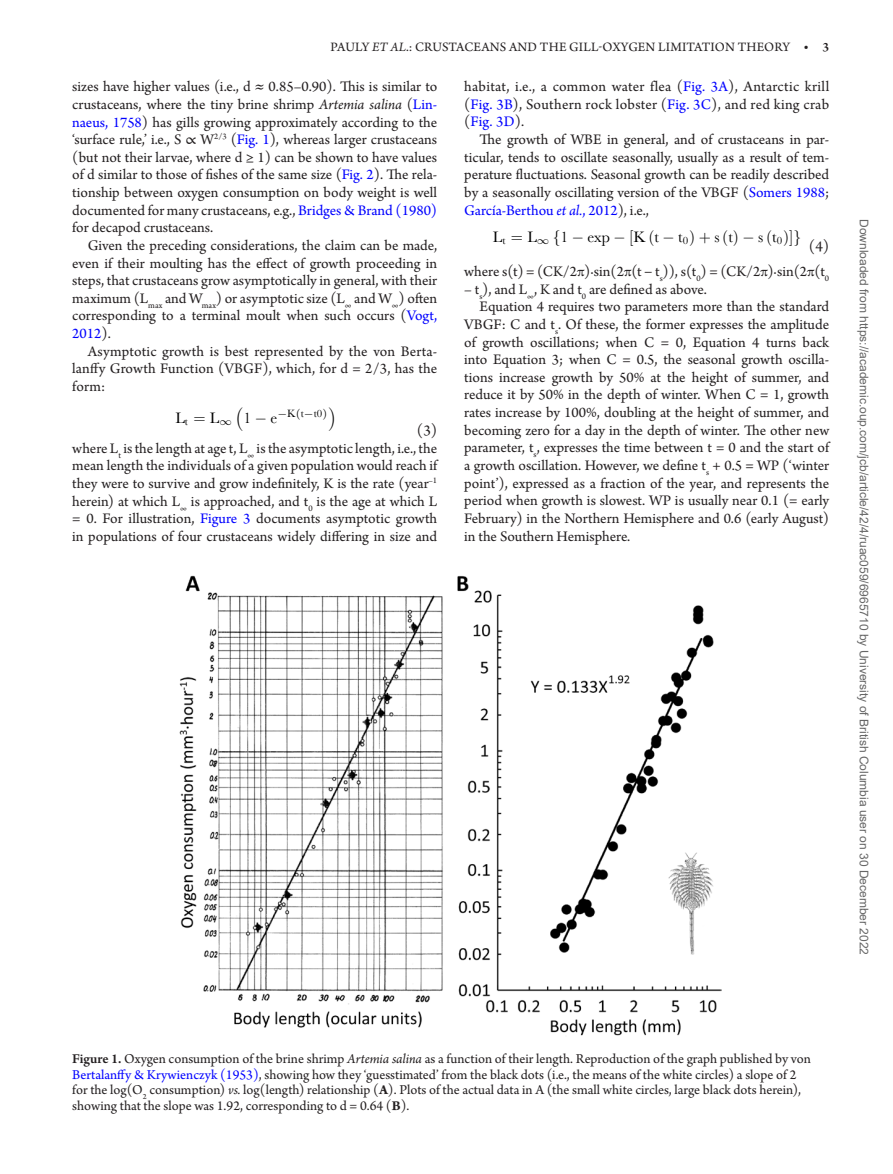
<style>
.page{position:relative;width:893px;height:1174px;background:#fff}
.page>*{position:absolute;margin:0;border:0;box-sizing:border-box;transform-origin:0 0}
.t1{font:15.75px "Baskerville MT Std";color:#000}
.t2{font:15.75px "Arno Pro";color:#231f20}
.t3{font:15.75px "Yhcmex";color:#000}
.t4{font:15.3px/17.5px "Arno Pro";color:#231f20;text-align:justify}
.t5{font:14.25px/15.8px "Arno Pro";color:#231f20}
.t6{font:13.5px "Arno Pro";letter-spacing:.01em;color:#231f20}
.t7{font:12px "Arial";color:#666}
.t8{font:10.95px "Baskerville MT Std";color:#000}
.s1{font-style:italic}
.s2{font-weight:600}
.s3{color:#00f}
.s4{font-family:"STIX General"}
.s5{font-family:"CMR10"}
.s6{font-size:15.75px}
.s7{font-family:"CMSY10";font-size:15.75px}
.s8{font-family:"CMSY7"}
.s9{font-family:"CMR7"}
.s10{font-style:italic;color:#00f}
.s11{font-family:"CMSY10"}
.s12{font-weight:700}
</style>
<div class="page">
<img style="left:180px;top:575px;width:542px;height:461px">
<p class="t6" style="left:331px;top:39px;width:500px">PAULY <span class="s1">ET AL</span>.: CRUSTACEANS AND THE GILL-OXYGEN LIMITATION THEORY <span class="s2">• 3</span></p>
<p class="t4" style="left:72px;top:79px;width:366px">sizes have higher values (i.e., d ≈ 0.85–0.90). This is similar to crustaceans, where the tiny brine shrimp <span class="s1">Artemia salina</span> (<span class="s3">Lin&shy;naeus, 1758</span>) has gills growing approximately according to the ‘surface rule,’ i.e., S <span class="s4">∝</span> W<sup>2/3</sup> (<span class="s3">Fig. 1</span>), whereas larger crustaceans (but not their larvae, where d ≥ 1) can be shown to have values of d similar to those of fishes of the same size (<span class="s3">Fig. 2</span>). The rela&shy;tionship between oxygen consumption on body weight is well documented for many crustaceans, e.g., <span class="s3">Bridges &amp; Brand (1980) </span>for decapod crustaceans.</p>
<p class="t4" style="left:72px;top:237px;width:366px;text-indent:15px">Given the preceding considerations, the claim can be made, even if their moulting has the effect of growth proceeding in steps, that crustaceans grow asymptotically in general, with their maximum (L<sub>max</sub> and W<sub>max</sub>) or asymptotic size (L<sub>∞</sub> and W<sub>∞</sub>) often corresponding to a terminal moult when such occurs (<span class="s3">Vogt, 2012</span>).</p>
<p class="t4" style="left:72px;top:343px;width:366px;text-indent:15px">Asymptotic growth is best represented by the von Berta&shy;lanffy Growth Function (VBGF), which, for d = 2/3, has the form:</p>
<p class="t1" style="left:175px;top:409px;width:58px">L<sub>t</sub> <span class="s5">=</span> L<sub>∞</sub></p>
<p class="t3" style="left:235px;top:393px;width:10px">Ä</p>
<p class="t8" style="left:244px;top:407px;width:85px"><span class="s6">1</span> <span class="s7">−</span> <span class="s6">e</span><span class="s8">−</span>K<span class="s9">(</span>t<span class="s8">−</span>t0<span class="s9">)</span></p>
<p class="t3" style="left:328px;top:393px;width:10px">ä</p>
<p class="t4" style="left:464px;top:79px;width:366px">habitat, i.e., a common water flea (<span class="s3">Fig. 3A</span>), Antarctic krill (<span class="s3">Fig. 3B</span>), Southern rock lobster (<span class="s3">Fig. 3C</span>), and red king crab (<span class="s3">Fig. 3D</span>).</p>
<p class="t4" style="left:464px;top:132px;width:366px;text-indent:15px">The growth of WBE in general, and of crustaceans in par&shy;ticular, tends to oscillate seasonally, usually as a result of tem&shy;perature fluctuations. Seasonal growth can be readily described by a seasonally oscillating version of the VBGF (<span class="s3">Somers 1988</span>; <span class="s3">García-Berthou</span> <span class="s10">et al.</span><span class="s3">, 2012</span>), i.e.,</p>
<p class="t1" style="left:493px;top:228px;width:310px">L<sub>t</sub> <span class="s5">=</span> L<sub>∞</sub> <span class="s11">{</span>1<span class="s11">−</span>exp<span class="s11">−</span><span class="s5">[</span>K<span class="s5">(</span>t<span class="s11">−</span>t<sub>0</sub><span class="s5">)+</span>s<span class="s5">(</span>t<span class="s5">)</span><span class="s11">−</span>s<span class="s5">(</span>t<sub>0</sub><span class="s5">)]</span><span class="s11">}</span></p>
<p class="t2" style="left:809px;top:237px;width:22px">(4)</p>
<p class="t4" style="left:464px;top:263px;width:366px">where s(t) = (CK/2π)·sin(2π(t − t<sub>s</sub>)), s(t<sub>0</sub>) = (CK/2π)·sin(2π(t<sub>0</sub></p>
<p class="t4" style="left:464px;top:281px;width:244px">– t<sub>s</sub>), and L<sub>∞</sub>, K and t<sub>0</sub> are defined as above.</p>
<p class="t4" style="left:480px;top:299px;width:351px">Equation 4 requires two parameters more than the standard</p>
<p class="t4" style="left:464px;top:316px;width:366px">VBGF: C and t<sub>s</sub>. Of these, the former expresses the amplitude</p>
<p class="t4" style="left:464px;top:334px;width:366px">of growth oscillations; when C = 0, Equation 4 turns back</p>
<p class="t4" style="left:464px;top:351px;width:366px">into Equation 3; when C = 0.5, the seasonal growth oscilla-</p>
<p class="t4" style="left:464px;top:369px;width:366px">tions increase growth by 50% at the height of summer, and</p>
<p class="t4" style="left:464px;top:387px;width:366px">reduce it by 50% in the depth of winter. When C = 1, growth</p>
<p class="t4" style="left:464px;top:404px;width:366px">rates increase by 100%, doubling at the height of summer, and</p>
<p class="t4" style="left:464px;top:422px;width:366px">becoming zero for a day in the depth of winter. The other new</p>
<p class="t4" style="left:464px;top:440px;width:366px">parameter, t<sub>s</sub>, expresses the time between t = 0 and the start of</p>
<p class="t4" style="left:464px;top:457px;width:366px">a growth oscillation. However, we define t<sub>s</sub> + 0.5 = WP (‘winter</p>
<p class="t4" style="left:464px;top:475px;width:366px">point’), expressed as a fraction of the year, and represents the</p>
<p class="t4" style="left:464px;top:492px;width:366px">period when growth is slowest. WP is usually near 0.1 (= early</p>
<p class="t4" style="left:464px;top:510px;width:366px">February) in the Northern Hemisphere and 0.6 (early August)</p>
<p class="t4" style="left:464px;top:528px;width:168px">in the Southern Hemisphere.</p>
<p class="t2" style="left:417px;top:421px;width:22px">(3)</p>
<p class="t4" style="left:72px;top:440px;width:366px">where L<sub>t</sub> is the length at age t, L<sub>∞</sub> is the asymptotic length, i.e., the mean length the individuals of a given population would reach if they were to survive and grow indefinitely, K is the rate (year<sup>–1 </sup>herein) at which L<sub>∞</sub> is approached, and t<sub>0</sub> is the age at which L = 0. For illustration, <span class="s3">Figure 3</span> documents asymptotic growth in populations of four crustaceans widely differing in size and</p>
<p class="t7" style="left:868px;top:219px;width:737px;rotate:90deg">Downloaded from https://academic.oup.com/jcb/article/42/4/ruac059/6965710 by University of British Columbia user on 30 December 2022</p>
<p class="t5" style="left:72px;top:1051px;width:740px"><span class="s2">Figure 1.</span> Oxygen consumption of the brine shrimp <span class="s1">Artemia salina</span> as a function of their length. Reproduction of the graph published by von <span class="s3">Bertalanffy &amp; Krywienczyk (1953)</span>, showing how they ‘guesstimated’ from the black dots (i.e., the means of the white circles) a slope of 2 for the log(O<sub>2</sub> consumption) <span class="s1">vs.</span> log(length) relationship (<span class="s12">A</span>). Plots of the actual data in A (the small white circles, large black dots herein), showing that the slope was 1.92, corresponding to d = 0.64 (<span class="s12">B</span>).</p>
</div>
